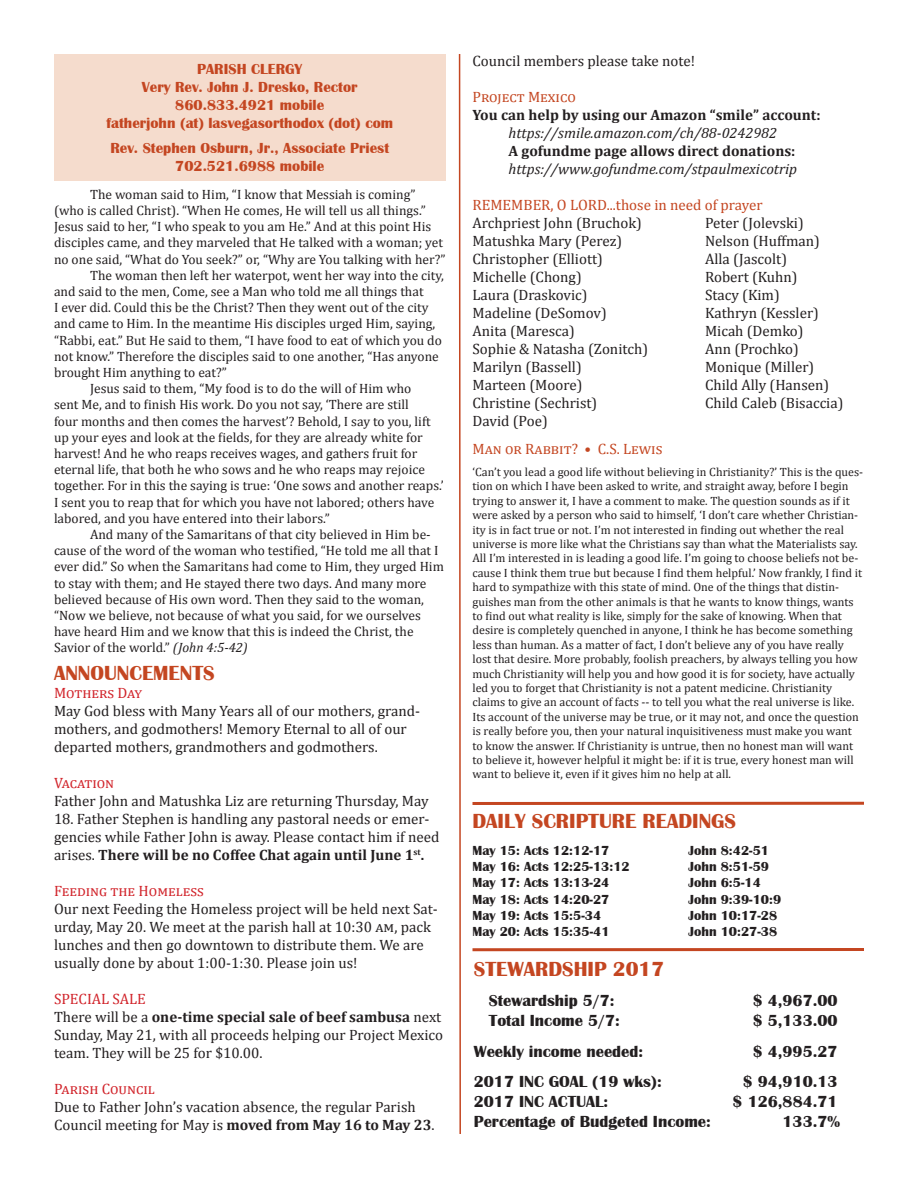
<style>
.page{position:relative;width:918px;height:1188px;background:#fff}
.page>*{position:absolute;margin:0;border:0;box-sizing:border-box;transform-origin:0 0}
.t1{font:700 21px "Britannic";color:#c44621}
.t2{font:700 21px "Britannic";color:#c44621}
.t3{font:700 16.5px "Britannic";color:#231f20}
.t4{font:15px/18px "Cambria";color:#231f20}
.t5{font:700 15px "Britannic";color:#c44621}
.t6{font:italic 15px "Cambria";color:#231f20}
.t7{font:700 15px "Cambria";color:#231f20}
.t8{font:15px "Cambria";color:#c44621}
.t9{font:15px "Cambria";color:#d1232a}
.t10{font:13.5px/16.2px "Cambria";color:#231f20}
.t11{font:700 13.5px "Britannic";color:#231f20}
.t12{font:12px/14.4px "Cambria";color:#231f20}
.s1{font-style:italic}
.s2{font-weight:700}
</style>
<div class="page">
<div style="left:54px;top:54px;width:392px;height:127px;background:#f5dccd"></div>
<svg style="left:458px;top:54px;width:3px;height:1080px"></svg>
<hr style="left:473px;top:948px;width:391px;height:3px;background:#c44621">
<hr style="left:473px;top:802px;width:391px;height:3px;background:#c44621">
<p class="t5" style="left:197px;top:61px;width:106px">PARISH CLERGY</p>
<p class="t5" style="left:142px;top:79px;width:217px">Very Rev. John J. Dresko, Rector</p>
<p class="t5" style="left:175px;top:97px;width:151px">860.833.4921 mobile</p>
<p class="t5" style="left:106px;top:115px;width:288px">fatherjohn (at) lasvegasorthodox (dot) com</p>
<p class="t5" style="left:110px;top:140px;width:280px">Rev. Stephen Osburn, Jr., Associate Priest</p>
<p class="t5" style="left:175px;top:158px;width:150px">702.521.6988 mobile</p>
<p class="t10" style="left:54px;top:186px;width:393px;text-indent:36px">The woman said to Him, “I know that Messiah is coming” (who is called Christ). “When He comes, He will tell us all things.” Jesus said to her, “I who speak to you am He.” And at this point His disciples came, and they marveled that He talked with a woman; yet no one said, “What do You seek?” or, “Why are You talking with her?”</p>
<p class="t10" style="left:54px;top:267px;width:391px;text-indent:36px">The woman then left her waterpot, went her way into the city, and said to the men, Come, see a Man who told me all things that<br>I ever did. Could this be the Christ? Then they went out of the city and came to Him. In the meantime His disciples urged Him, saying, “Rabbi, eat.” But He said to them, “I have food to eat of which you do not know.” Therefore the disciples said to one another, “Has anyone brought Him anything to eat?”</p>
<p class="t10" style="left:54px;top:380px;width:391px;text-indent:36px">Jesus said to them, “My food is to do the will of Him who<br>sent Me, and to finish His work. Do you not say, ‘There are still<br>four months and then comes the harvest’? Behold, I say to you, lift up your eyes and look at the fields, for they are already white for harvest! And he who reaps receives wages, and gathers fruit for eternal life, that both he who sows and he who reaps may rejoice together. For in this the saying is true: ‘One sows and another reaps.’ I sent you to reap that for which you have not labored; others have labored, and you have entered into their labors.”</p>
<p class="t10" style="left:54px;top:526px;width:391px;text-indent:36px">And many of the Samaritans of that city believed in Him be&shy;cause of the word of the woman who testified, “He told me all that I ever did.” So when the Samaritans had come to Him, they urged Him to stay with them; and He stayed there two days. And many more believed because of His own word. Then they said to the woman, “Now we believe, not because of what you said, for we ourselves have heard Him and we know that this is indeed the Christ, the Savior of the world.” <span class="s1">(John 4:5-42)</span></p>
<p class="t2" style="left:54px;top:661px;width:162px">ANNOUNCEMENTS</p>
<p class="t9" style="left:54px;top:684px;width:90px">Mothers Day</p>
<p class="t4" style="left:54px;top:702px;width:368px">May God bless with Many Years all of our mothers, grand&shy;mothers, and godmothers! Memory Eternal to all of our departed mothers, grandmothers and godmothers.</p>
<p class="t9" style="left:54px;top:774px;width:62px">Vacation</p>
<p class="t4" style="left:54px;top:792px;width:376px">Father John and Matushka Liz are returning Thursday, May</p>
<p class="t4" style="left:54px;top:810px;width:387px">18. Father Stephen is handling any pastoral needs or emer&shy;gencies while Father John is away. Please contact him if need arises. <span class="s2">There will be no Coffee Chat again until June 1</span><sup>st</sup><span class="s2">.</span></p>
<p class="t9" style="left:54px;top:882px;width:152px">Feeding the Homeless</p>
<p class="t4" style="left:54px;top:900px;width:385px">Our next Feeding the Homeless project will be held next Sat&shy;urday, May 20. We meet at the parish hall at 10:30 am, pack lunches and then go downtown to distribute them. We are usually done by about 1:00-1:30. Please join us!</p>
<p class="t9" style="left:54px;top:990px;width:93px">SPECIAL SALE</p>
<p class="t4" style="left:54px;top:1008px;width:391px">There will be a <span class="s2">one-time special sale of beef sambusa</span> next<br>Sunday, May 21, with all proceeds helping our Project Mexico team. They will be 25 for $10.00.</p>
<p class="t9" style="left:54px;top:1080px;width:102px">Parish Council</p>
<p class="t4" style="left:54px;top:1098px;width:382px">Due to Father John’s vacation absence, the regular Parish<br>Council meeting for May is <span class="s2">moved from May 16 to May 23</span>.</p>
<p class="t4" style="left:472px;top:51px;width:224px">Council members please take note!</p>
<p class="t8" style="left:472px;top:88px;width:105px">Project Mexico</p>
<p class="t7" style="left:472px;top:105px;width:350px">You can help by using our Amazon “smile” account:</p>
<p class="t6" style="left:508px;top:123px;width:270px">https://smile.amazon.com/ch/88-0242982</p>
<p class="t7" style="left:508px;top:141px;width:288px">A gofundme page allows direct donations:</p>
<p class="t6" style="left:508px;top:159px;width:290px">https://www.gofundme.com/stpaulmexicotrip</p>
<p class="t8" style="left:472px;top:196px;width:292px">REMEMBER, O LORD...those in need of prayer</p>
<p class="t4" style="left:472px;top:213px;width:171px">Archpriest John (Bruchok)</p>
<p class="t4" style="left:705px;top:213px;width:100px">Peter (Jolevski)</p>
<p class="t4" style="left:472px;top:231px;width:151px">Matushka Mary (Perez)</p>
<p class="t4" style="left:705px;top:231px;width:116px">Nelson (Huffman)</p>
<p class="t4" style="left:472px;top:249px;width:132px">Christopher (Elliott)</p>
<p class="t4" style="left:705px;top:249px;width:84px">Alla (Jascolt)</p>
<p class="t4" style="left:472px;top:267px;width:111px">Michelle (Chong)</p>
<p class="t4" style="left:705px;top:267px;width:94px">Robert (Kuhn)</p>
<p class="t4" style="left:472px;top:285px;width:117px">Laura (Draskovic)</p>
<p class="t4" style="left:705px;top:285px;width:76px">Stacy (Kim)</p>
<p class="t4" style="left:472px;top:303px;width:136px">Madeline (DeSomov)</p>
<p class="t4" style="left:705px;top:303px;width:115px">Kathryn (Kessler)</p>
<p class="t4" style="left:472px;top:321px;width:104px">Anita (Maresca)</p>
<p class="t4" style="left:705px;top:321px;width:100px">Micah (Demko)</p>
<p class="t4" style="left:472px;top:339px;width:177px">Sophie &amp; Natasha (Zonitch)</p>
<p class="t4" style="left:705px;top:339px;width:95px">Ann (Prochko)</p>
<p class="t4" style="left:472px;top:357px;width:111px">Marilyn (Bassell)</p>
<p class="t4" style="left:705px;top:357px;width:111px">Monique (Miller)</p>
<p class="t4" style="left:472px;top:375px;width:111px">Marteen (Moore)</p>
<p class="t4" style="left:705px;top:375px;width:126px">Child Ally (Hansen)</p>
<p class="t4" style="left:472px;top:393px;width:126px">Christine (Sechrist)</p>
<p class="t4" style="left:705px;top:393px;width:140px">Child Caleb (Bisaccia)</p>
<p class="t4" style="left:472px;top:411px;width:77px">David (Poe)</p>
<p class="t8" style="left:472px;top:441px;width:192px">Man or Rabbit? • C.S. Lewis</p>
<p class="t12" style="left:472px;top:465px;width:392px">‘Can’t you lead a good life without believing in Christianity?’ This is the ques&shy;tion on which I have been asked to write, and straight away, before I begin trying to answer it, I have a comment to make. The question sounds as if it were asked by a person who said to himself, ‘I don’t care whether Christian&shy;ity is in fact true or not. I’m not interested in finding out whether the real universe is more like what the Christians say than what the Materialists say.<br>All I’m interested in is leading a good life. I’m going to choose beliefs not be&shy;cause I think them true but because I find them helpful.’ Now frankly, I find it hard to sympathize with this state of mind. One of the things that distin&shy;guishes man from the other animals is that he wants to know things, wants to find out what reality is like, simply for the sake of knowing. When that desire is completely quenched in anyone, I think he has become something less than human. As a matter of fact, I don’t believe any of you have really lost that desire. More probably, foolish preachers, by always telling you how much Christianity will help you and how good it is for society, have actually led you to forget that Christianity is not a patent medicine. Christianity claims to give an account of facts -- to tell you what the real universe is like.<br>Its account of the universe may be true, or it may not, and once the question is really before you, then your natural inquisitiveness must make you want to know the answer. If Christianity is untrue, then no honest man will want to believe it, however helpful it might be: if it is true, every honest man will want to believe it, even if it gives him no help at all.</p>
<p class="t1" style="left:472px;top:809px;width:265px">DAILY SCRIPTURE READINGS</p>
<p class="t11" style="left:472px;top:843px;width:138px">May 15: Acts 12:12-17</p>
<p class="t11" style="left:688px;top:843px;width:82px">John 8:42-51</p>
<p class="t11" style="left:472px;top:859px;width:159px">May 16: Acts 12:25-13:12</p>
<p class="t11" style="left:688px;top:859px;width:82px">John 8:51-59</p>
<p class="t11" style="left:472px;top:875px;width:139px">May 17: Acts 13:13-24</p>
<p class="t11" style="left:688px;top:875px;width:74px">John 6:5-14</p>
<p class="t11" style="left:472px;top:891px;width:138px">May 18: Acts 14:20-27</p>
<p class="t11" style="left:688px;top:891px;width:94px">John 9:39-10:9</p>
<p class="t11" style="left:472px;top:908px;width:130px">May 19: Acts 15:5-34</p>
<p class="t11" style="left:688px;top:908px;width:90px">John 10:17-28</p>
<p class="t11" style="left:472px;top:924px;width:139px">May 20: Acts 15:35-41</p>
<p class="t11" style="left:688px;top:924px;width:90px">John 10:27-38</p>
<p class="t1" style="left:474px;top:957px;width:192px">STEWARDSHIP 2017</p>
<p class="t3" style="left:489px;top:992px;width:127px">Stewardship 5/7:</p>
<p class="t3" style="left:753px;top:992px;width:86px">$ 4,967.00</p>
<p class="t3" style="left:489px;top:1011px;width:133px">Total Income 5/7:</p>
<p class="t3" style="left:753px;top:1011px;width:86px">$ 5,133.00</p>
<p class="t3" style="left:474px;top:1042px;width:171px">Weekly income needed:</p>
<p class="t3" style="left:753px;top:1042px;width:86px">$ 4,995.27</p>
<p class="t3" style="left:474px;top:1073px;width:189px">2017 INC GOAL (19 wks):</p>
<p class="t3" style="left:743px;top:1073px;width:96px">$ 94,910.13</p>
<p class="t3" style="left:474px;top:1092px;width:136px">2017 INC ACTUAL:</p>
<p class="t3" style="left:733px;top:1092px;width:107px">$ 126,884.71</p>
<p class="t3" style="left:474px;top:1112px;width:239px">Percentage of Budgeted Income:</p>
<p class="t3" style="left:783px;top:1112px;width:59px">133.7%</p>
</div>
